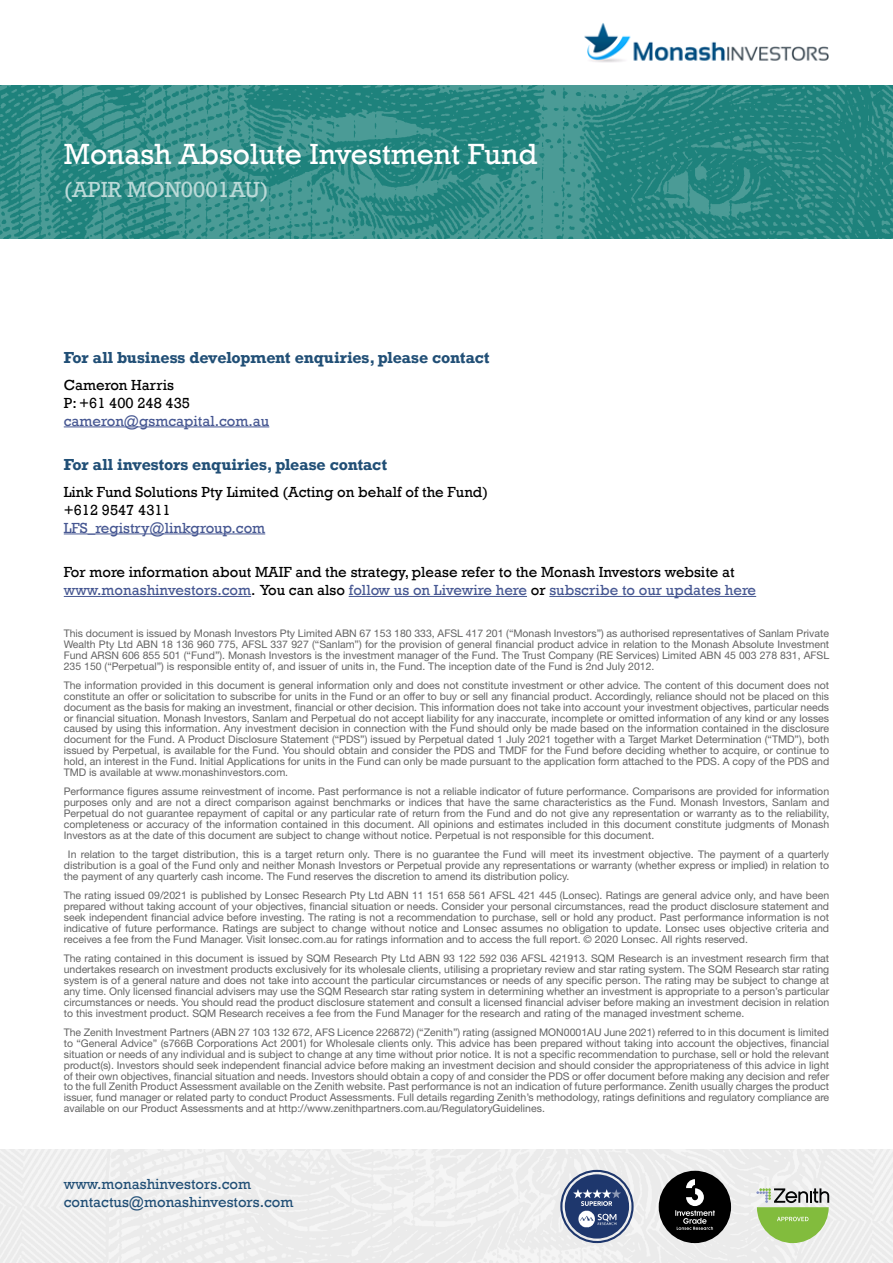
<style>
.page{position:relative;width:893px;height:1263px;background:#fff}
.page>*{position:absolute;margin:0;border:0;box-sizing:border-box;transform-origin:0 0}
.t1{font:30px "Rockwell";color:#fff}
.t2{font:22.5px "Rockwell";color:#bbdad8}
.t3{font:15px/18px "Rockwell";color:#000}
.t4{font:700 15px "Rockwell";letter-spacing:-.01em;color:#214f76}
.t5{font:15px/18px "Rockwell";color:#214f76}
.t6{font:15px "Rockwell";color:#465792}
.t7{font:10.5px/10.9px "Helvetica Neue";color:#636363;text-align:justify}
.s1{color:#465792}
</style>
<div class="page">
<img style="left:584px;top:23px;width:244px;height:40px">
<hr style="left:64px;top:426px;width:205px;height:1px;background:#465792">
<hr style="left:64px;top:533px;width:201px;height:1px;background:#465792">
<hr style="left:64px;top:596px;width:187px;height:1px;background:#465792">
<hr style="left:349px;top:596px;width:178px;height:1px;background:#465792">
<hr style="left:549px;top:596px;width:207px;height:1px;background:#465792">
<img style="left:0;top:1150px;width:893px;height:113px">
<div style="left:560px;top:1170px;width:74px;height:73px;border:2px solid #1e376d;border-radius:50%"></div>
<div style="left:565px;top:1174px;width:64px;height:64px;background:#1e376d;border-radius:50%"></div>
<svg style="left:573px;top:1189px;width:48px;height:17px"></svg>
<img style="left:578px;top:1210px;width:39px;height:18px">
<div style="left:659px;top:1171px;width:72px;height:72px;background:#000;border-radius:50%"></div>
<svg style="left:675px;top:1179px;width:40px;height:51px"></svg>
<svg style="left:756px;top:1188px;width:73px;height:55px;background:#a5c283"></svg>
<img style="left:0;top:85px;width:893px;height:154px">
<h1 class="t1" style="left:64px;top:136px;width:475px">Monash Absolute Investment Fund</h1>
<h2 class="t2" style="left:64px;top:176px;width:206px">(APIR MON0001AU)</h2>
<h3 class="t4" style="left:64px;top:348px;width:427px">For all business development enquiries, please contact</h3>
<h3 class="t3" style="left:64px;top:376px;width:128px">Cameron Harris<br>P: +61 400 248 435</h3>
<h3 class="t6" style="left:64px;top:412px;width:207px">cameron@gsmcapital.com.au</h3>
<h3 class="t4" style="left:64px;top:455px;width:325px">For all investors enquiries, please contact</h3>
<h3 class="t3" style="left:64px;top:483px;width:426px">Link Fund Solutions Pty Limited (Acting on behalf of the Fund) +612 9547 4311</h3>
<h3 class="t6" style="left:64px;top:519px;width:203px">LFS_registry@linkgroup.com</h3>
<h3 class="t3" style="left:64px;top:563px;width:694px">For more information about MAIF and the strategy, please refer to the Monash Investors website at <span class="s1">www.monashinvestors.com</span>. You can also <span class="s1">follow us on Livewire here</span> or <span class="s1">subscribe to our updates here</span></h3>
<p class="t7" style="left:64px;top:627px;width:767px">This document is issued by Monash Investors Pty Limited ABN 67 153 180 333, AFSL 417 201 (“Monash Investors”) as authorised representatives of Sanlam Private Wealth Pty Ltd ABN 18 136 960 775, AFSL 337 927 (“Sanlam”) for the provision of general financial product advice in relation to the Monash Absolute Investment Fund ARSN 606 855 501 (“Fund”). Monash Investors is the investment manager of the Fund. The Trust Company (RE Services) Limited ABN 45 003 278 831, AFSL 235 150 (“Perpetual”) is responsible entity of, and issuer of units in, the Fund. The inception date of the Fund is 2nd July 2012.</p>
<p class="t7" style="left:64px;top:679px;width:767px">The information provided in this document is general information only and does not constitute investment or other advice. The content of this document does not constitute an offer or solicitation to subscribe for units in the Fund or an offer to buy or sell any financial product. Accordingly, reliance should not be placed on this document as the basis for making an investment, financial or other decision. This information does not take into account your investment objectives, particular needs or financial situation. Monash Investors, Sanlam and Perpetual do not accept liability for any inaccurate, incomplete or omitted information of any kind or any losses caused by using this information. Any investment decision in connection with the Fund should only be made based on the information contained in the disclosure document for the Fund. A Product Disclosure Statement (“PDS”) issued by Perpetual dated 1 July 2021 together with a Target Market Determination (“TMD”), both issued by Perpetual, is available for the Fund. You should obtain and consider the PDS and TMDF for the Fund before deciding whether to acquire, or continue to hold, an interest in the Fund. Initial Applications for units in the Fund can only be made pursuant to the application form attached to the PDS. A copy of the PDS and TMD is available at www.monashinvestors.com.</p>
<p class="t7" style="left:64px;top:786px;width:767px">Performance figures assume reinvestment of income. Past performance is not a reliable indicator of future performance. Comparisons are provided for information purposes only and are not a direct comparison against benchmarks or indices that have the same characteristics as the Fund. Monash Investors, Sanlam and Perpetual do not guarantee repayment of capital or any particular rate of return from the Fund and do not give any representation or warranty as to the reliability, completeness or accuracy of the information contained in this document. All opinions and estimates included in this document constitute judgments of Monash Investors as at the date of this document are subject to change without notice. Perpetual is not responsible for this document.</p>
<p class="t7" style="left:64px;top:849px;width:767px;text-indent:4px">In relation to the target distribution, this is a target return only. There is no guarantee the Fund will meet its investment objective. The payment of a quarterly distribution is a goal of the Fund only and neither Monash Investors or Perpetual provide any representations or warranty (whether express or implied) in relation to the payment of any quarterly cash income. The Fund reserves the discretion to amend its distribution policy.</p>
<p class="t7" style="left:64px;top:890px;width:767px">The rating issued 09/2021 is published by Lonsec Research Pty Ltd ABN 11 151 658 561 AFSL 421 445 (Lonsec). Ratings are general advice only, and have been prepared without taking account of your objectives, financial situation or needs. Consider your personal circumstances, read the product disclosure statement and seek independent financial advice before investing. The rating is not a recommendation to purchase, sell or hold any product. Past performance information is not indicative of future performance. Ratings are subject to change without notice and Lonsec assumes no obligation to update. Lonsec uses objective criteria and receives a fee from the Fund Manager. Visit lonsec.com.au for ratings information and to access the full report. © 2020 Lonsec. All rights reserved.</p>
<p class="t7" style="left:64px;top:953px;width:767px">The rating contained in this document is issued by SQM Research Pty Ltd ABN 93 122 592 036 AFSL 421913. SQM Research is an investment research firm that undertakes research on investment products exclusively for its wholesale clients, utilising a proprietary review and star rating system. The SQM Research star rating system is of a general nature and does not take into account the particular circumstances or needs of any specific person. The rating may be subject to change at any time. Only licensed financial advisers may use the SQM Research star rating system in determining whether an investment is appropriate to a person’s particular circumstances or needs. You should read the product disclosure statement and consult a licensed financial adviser before making an investment decision in relation to this investment product. SQM Research receives a fee from the Fund Manager for the research and rating of the managed investment scheme.</p>
<p class="t7" style="left:64px;top:1027px;width:767px">The Zenith Investment Partners (ABN 27 103 132 672, AFS Licence 226872) (“Zenith”) rating (assigned MON0001AU June 2021) referred to in this document is limited to “General Advice” (s766B Corporations Act 2001) for Wholesale clients only. This advice has been prepared without taking into account the objectives, financial situation or needs of any individual and is subject to change at any time without prior notice. It is not a specific recommendation to purchase, sell or hold the relevant product(s). Investors should seek independent financial advice before making an investment decision and should consider the appropriateness of this advice in light of their own objectives, financial situation and needs. Investors should obtain a copy of and consider the PDS or offer document before making any decision and refer to the full Zenith Product Assessment available on the Zenith website. Past performance is not an indication of future performance. Zenith usually charges the product issuer, fund manager or related party to conduct Product Assessments. Full details regarding Zenith’s methodology, ratings definitions and regulatory compliance are available on our Product Assessments and at http://www.zenithpartners.com.au/RegulatoryGuidelines.</p>
<h3 class="t5" style="left:64px;top:1175px;width:231px">www.monashinvestors.com contactus@monashinvestors.com</h3>
</div>
